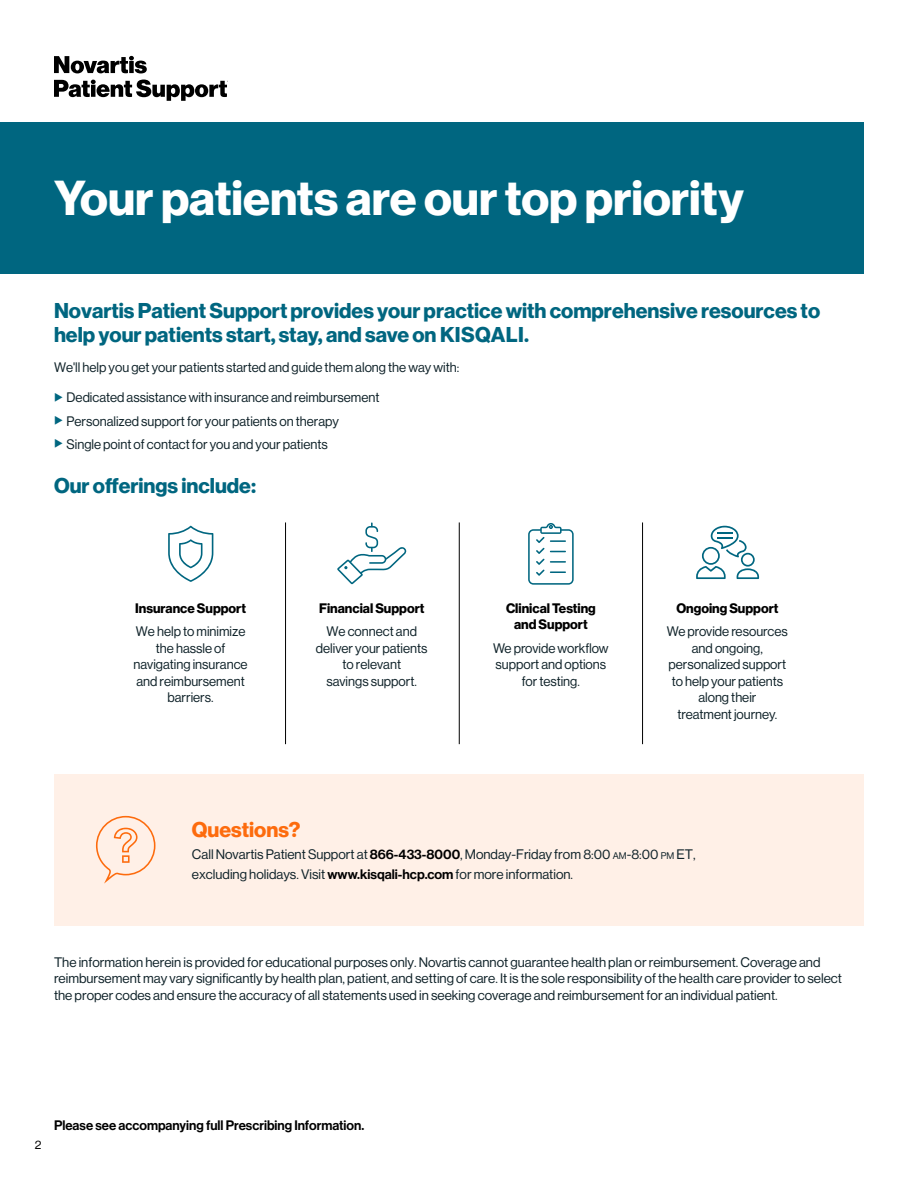
<style>
.page{position:relative;width:918px;height:1188px;background:#fff}
.page>*{position:absolute;margin:0;border:0;box-sizing:border-box;transform-origin:0 0}
.t1{font:700 48px "Volta Modern Display 75";color:#fff}
.t2{font:700 21px/24px "Volta Modern Display 75";color:#006680}
.t3{font:700 21px "Volta Modern Display 75";color:#fd6b0d}
.t4{font:13.5px/16.5px "Volta Modern Display 55 Roman";color:#0f2229;text-align:center}
.t5{font:700 13.5px/16.5px "Volta Modern Display 75";color:#000;text-align:center}
.t6{font:500 13.5px "Volta Modern Display 65";color:#000}
.t7{font:12px "Volta Modern Display 55 Roman";color:#000}
.s1{color:#006680}
.s2{font-family:"Volta Modern Display 65";font-weight:500;color:#000}
.s3{font-size:9.45px}
</style>
<div class="page">
<div style="left:0;top:123px;width:864px;height:151px;background:#006680"></div>
<div style="left:54px;top:774px;width:810px;height:151px;background:#fff0e7"></div>
<hr style="left:285px;top:522px;width:1px;height:222px;background:#000">
<hr style="left:642px;top:522px;width:1px;height:222px;background:#000">
<hr style="left:459px;top:522px;width:1px;height:222px;background:#000">
<svg style="left:696px;top:526px;width:63px;height:53px"></svg>
<svg style="left:168px;top:526px;width:45px;height:56px"></svg>
<svg style="left:337px;top:522px;width:69px;height:62px"></svg>
<svg style="left:528px;top:523px;width:46px;height:62px"></svg>
<svg style="left:54px;top:56px;width:173px;height:45px"></svg>
<svg style="left:96px;top:816px;width:59px;height:68px"></svg>
<h1 class="t1" style="left:54px;top:170px;width:691px">Your patients are our top priority</h1>
<h2 class="t2" style="left:54px;top:299px;width:768px">Novartis Patient Support provides your practice with comprehensive resources to help your patients start, stay, and save on KISQALI.</h2>
<p class="t4" style="left:54px;top:359px;width:407px">We'll help you get your patients started and guide them along the way with:</p>
<p class="t4" style="left:54px;top:389px;width:327px"><span class="s1">◆</span> Dedicated assistance with insurance and reimbursement</p>
<p class="t4" style="left:54px;top:413px;width:286px"><span class="s1">◆</span> Personalized support for your patients on therapy</p>
<p class="t4" style="left:54px;top:436px;width:275px"><span class="s1">◆</span> Single point of contact for you and your patients</p>
<h2 class="t2" style="left:54px;top:474px;width:204px">Our offerings include:</h2>
<p class="t5" style="left:135px;top:600px;width:112px">Insurance Support</p>
<p class="t4" style="left:134px;top:623px;width:116px">We help to minimize the hassle of navigating insurance and reimbursement barriers.</p>
<p class="t5" style="left:319px;top:600px;width:107px">Financial Support</p>
<p class="t4" style="left:316px;top:623px;width:113px">We connect and deliver your patients to relevant<br>savings support.</p>
<p class="t5" style="left:506px;top:600px;width:91px">Clinical Testing and Support</p>
<p class="t4" style="left:493px;top:639px;width:117px">We provide workflow support and options for testing.</p>
<p class="t5" style="left:676px;top:600px;width:104px">Ongoing Support</p>
<p class="t4" style="left:667px;top:623px;width:122px">We provide resources and ongoing, personalized support to help your patients along their<br>treatment journey.</p>
<h2 class="t3" style="left:192px;top:817px;width:110px">Questions?</h2>
<p class="t4" style="left:192px;top:845px;width:505px;line-height:19.5px;text-align:left">Call Novartis Patient Support at <span class="s2">866-433-8000</span>, Monday-Friday from 8:00 <span class="s3">AM</span>-8:00 <span class="s3">PM</span> ET, excluding holidays. Visit <span class="s2">www.kisqali-hcp.com</span> for more information.</p>
<p class="t4" style="left:54px;top:953px;width:790px;text-align:left">The information herein is provided for educational purposes only. Novartis cannot guarantee health plan or reimbursement. Coverage and reimbursement may vary significantly by health plan, patient, and setting of care. It is the sole responsibility of the health care provider to select the proper codes and ensure the accuracy of all statements used in seeking coverage and reimbursement for an individual patient.</p>
<p class="t7" style="left:35px;top:1138px;width:8px">2</p>
<p class="t6" style="left:54px;top:1117px;width:312px">Please see accompanying full Prescribing Information.</p>
</div>
